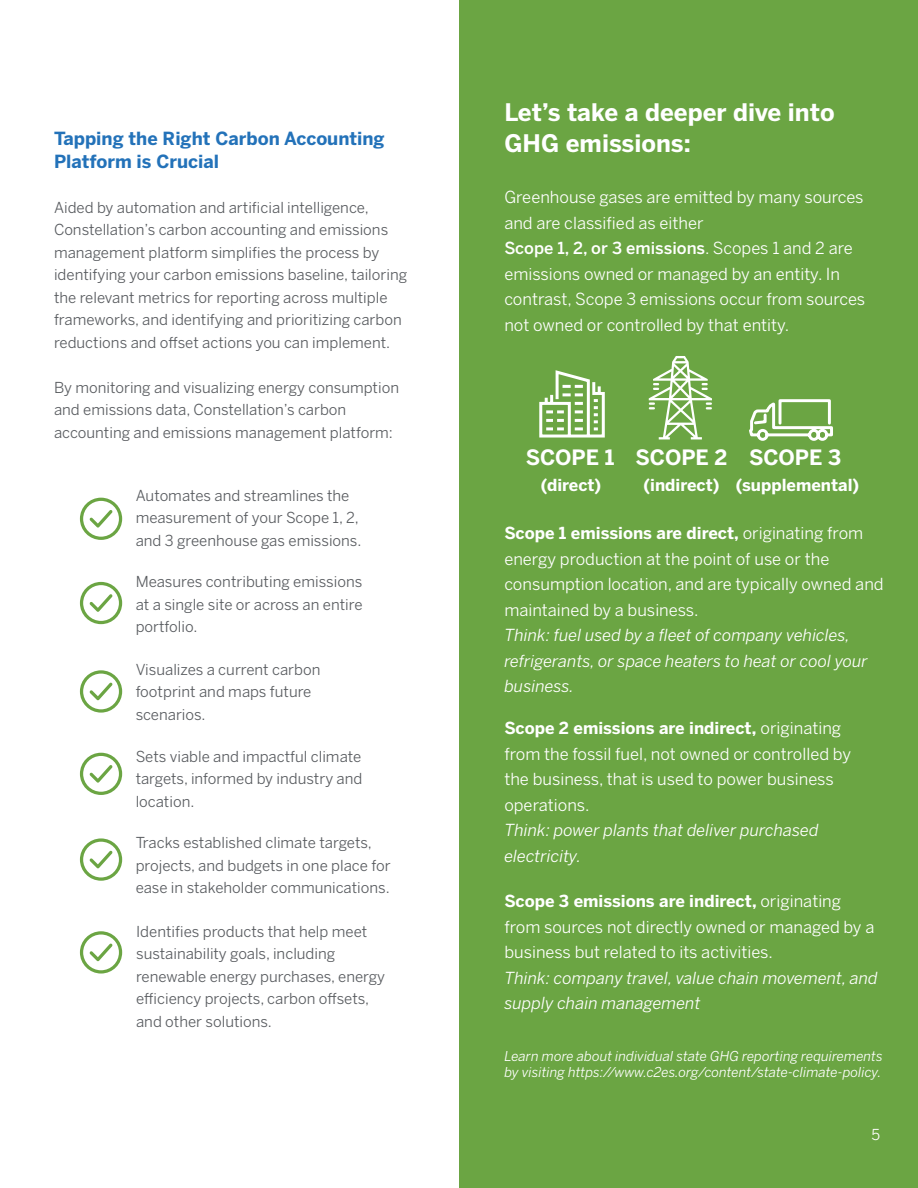
<style>
.page{position:relative;width:918px;height:1188px;background:#fff}
.page>*{position:absolute;margin:0;border:0;box-sizing:border-box;transform-origin:0 0}
.t1{font:700 24px/31.5px "Benton Sans";color:#fff}
.t2{font:700 21px "Benton Sans";letter-spacing:-.005em;color:#fff}
.t3{font:700 18px/22.5px "Benton Sans";color:#2372b9}
.t4{font:16.5px/25.5px "Benton Sans";color:#fff}
.t5{font:italic 16.5px/25.5px "Benton Sans";color:#fff}
.t6{font:700 16.5px "Benton Sans";color:#fff}
.t7{font:15px/22.5px "Benton Sans";color:#595c60}
.t8{font:15px "Benton Sans";color:#fff}
.t9{font:italic 13.5px/16.2px "Benton Sans";color:#fff}
.s1{font-weight:500}
.s2{font-weight:700}
</style>
<div class="page">
<div style="left:459px;top:0;width:459px;height:1188px;background:#6ba543"></div>
<svg style="left:80px;top:498px;width:42px;height:42px"></svg>
<svg style="left:80px;top:582px;width:42px;height:42px"></svg>
<svg style="left:80px;top:670px;width:42px;height:43px"></svg>
<svg style="left:80px;top:753px;width:42px;height:42px"></svg>
<svg style="left:80px;top:838px;width:42px;height:43px"></svg>
<svg style="left:80px;top:931px;width:42px;height:43px"></svg>
<svg style="left:649px;top:356px;width:63px;height:83px"></svg>
<svg style="left:749px;top:399px;width:84px;height:42px"></svg>
<svg style="left:539px;top:370px;width:66px;height:68px"></svg>
<p class="t3" style="left:54px;top:127px;width:332px">Tapping the Right Carbon Accounting<br>Platform is Crucial</p>
<p class="t7" style="left:54px;top:196px;width:355px">Aided by automation and artificial intelligence, Constellation’s carbon accounting and emissions management platform simplifies the process by identifying your carbon emissions baseline, tailoring the relevant metrics for reporting across multiple frameworks, and identifying and prioritizing carbon reductions and offset actions you can implement.</p>
<p class="t7" style="left:54px;top:376px;width:347px">By monitoring and visualizing energy consumption and emissions data, Constellation’s carbon accounting and emissions management platform:</p>
<p class="t7" style="left:136px;top:484px;width:227px">Automates and streamlines the measurement of your Scope 1, 2, and 3 greenhouse gas emissions.</p>
<p class="t7" style="left:136px;top:570px;width:228px;text-align:justify">Measures contributing emissions at a single site or across an entire portfolio.</p>
<p class="t7" style="left:136px;top:658px;width:186px">Visualizes a current carbon footprint and maps future scenarios.</p>
<p class="t7" style="left:136px;top:745px;width:228px;text-align:justify">Sets viable and impactful climate targets, informed by industry and location.</p>
<p class="t7" style="left:136px;top:832px;width:256px">Tracks established climate targets, projects, and budgets in one place for ease in stakeholder communications.</p>
<p class="t7" style="left:136px;top:920px;width:251px">Identifies products that help meet sustainability goals, including renewable energy purchases, energy efficiency projects, carbon offsets, and other solutions.</p>
<h1 class="t1" style="left:504px;top:96px;width:332px">Let’s take a deeper dive into<br>GHG emissions:</h1>
<p class="t4" style="left:504px;top:184px;width:362px">Greenhouse gases are emitted by many sources and are classified as either<br><span class="s1">Scope 1, 2, or 3 emissions</span>. Scopes 1 and 2 are emissions owned or managed by an entity. In contrast, Scope 3 emissions occur from sources not owned or controlled by that entity.</p>
<h2 class="t2" style="left:526px;top:445px;width:90px">SCOPE 1</h2>
<p class="t6" style="left:541px;top:475px;width:62px">(direct)</p>
<h2 class="t2" style="left:636px;top:445px;width:93px">SCOPE 2</h2>
<p class="t6" style="left:644px;top:475px;width:77px">(indirect)</p>
<h2 class="t2" style="left:749px;top:445px;width:94px">SCOPE 3</h2>
<p class="t6" style="left:736px;top:475px;width:125px">(supplemental)</p>
<p class="t4" style="left:504px;top:521px;width:381px"><span class="s2">Scope 1 emissions are direct,</span> originating from energy production at the point of use or the consumption location, and are typically owned and maintained by a business.</p>
<p class="t5" style="left:504px;top:623px;width:365px">Think: fuel used by a fleet of company vehicles, refrigerants, or space heaters to heat or cool your business.</p>
<p class="t4" style="left:504px;top:715px;width:348px"><span class="s2">Scope 2 emissions are indirect,</span> originating from the fossil fuel, not owned or controlled by the business, that is used to power business operations.</p>
<p class="t5" style="left:504px;top:817px;width:316px">Think: power plants that deliver purchased electricity.</p>
<p class="t4" style="left:504px;top:888px;width:372px"><span class="s2">Scope 3 emissions are indirect,</span> originating from sources not directly owned or managed by a business but related to its activities.</p>
<p class="t5" style="left:504px;top:965px;width:375px">Think: company travel, value chain movement, and supply chain management</p>
<p class="t9" style="left:504px;top:1048px;width:380px">Learn more about individual state GHG reporting requirements by visiting https://www.c2es.org/content/state-climate-policy.</p>
<p class="t8" style="left:871px;top:1126px;width:10px">5</p>
</div>
